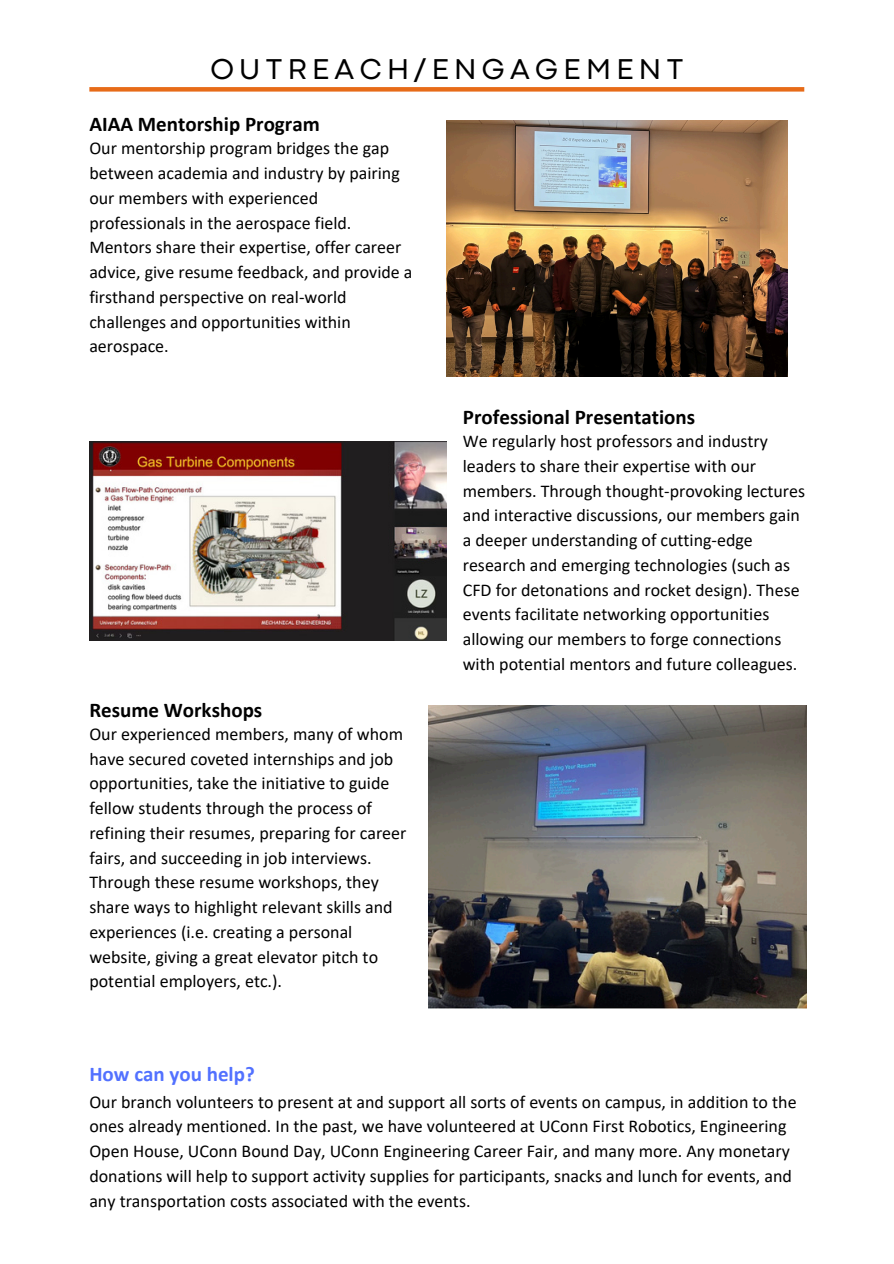
<style>
.page{position:relative;width:894px;height:1264px;background:#fff}
.page>*{position:absolute;margin:0;border:0;box-sizing:border-box;transform-origin:0 0}
.t1{font:29.85px "Codec Pro";letter-spacing:.18em;color:#000}
.t2{font:700 21px "Calibri";color:#000}
.t3{font:700 21px "Calibri";color:#5271ff}
.t4{font:18px/24.8px "Calibri";color:#000}
</style>
<div class="page">
<div style="left:89px;top:87px;width:715px;height:5px;background:#e76b18"></div>
<img style="left:428px;top:705px;width:378px;height:303px">
<img style="left:89px;top:441px;width:357px;height:200px">
<img style="left:446px;top:121px;width:341px;height:255px">
<h1 class="t1" style="left:210px;top:58px;width:474px">OUTREACH/ENGAGEMENT</h1>
<h2 class="t2" style="left:89px;top:115px;width:232px">AIAA Mentorship Program</h2>
<p class="t4" style="left:89px;top:137px;width:324px">Our mentorship program bridges the gap between academia and industry by pairing our members with experienced professionals in the aerospace field.<br>Mentors share their expertise, offer career advice, give resume feedback, and provide a firsthand perspective on real-world challenges and opportunities within aerospace.</p>
<p class="t2" style="left:89px;top:701px;width:174px">Resume Workshops</p>
<p class="t4" style="left:89px;top:723px;width:318px">Our experienced members, many of whom have secured coveted internships and job opportunities, take the initiative to guide fellow students through the process of refining their resumes, preparing for career fairs, and succeeding in job interviews.<br>Through these resume workshops, they share ways to highlight relevant skills and experiences (i.e. creating a personal website, giving a great elevator pitch to potential employers, etc.).</p>
<p class="t3" style="left:89px;top:1065px;width:167px">How can you help?</p>
<p class="t2" style="left:462px;top:408px;width:234px">Professional Presentations</p>
<h2 class="t4" style="left:462px;top:430px;width:344px">We regularly host professors and industry leaders to share their expertise with our members. Through thought-provoking lectures and interactive discussions, our members gain a deeper understanding of cutting-edge research and emerging technologies (such as CFD for detonations and rocket design). These events facilitate networking opportunities allowing our members to forge connections with potential mentors and future colleagues.</h2>
<h2 class="t4" style="left:89px;top:1090px;width:708px">Our branch volunteers to present at and support all sorts of events on campus, in addition to the ones already mentioned. In the past, we have volunteered at UConn First Robotics, Engineering Open House, UConn Bound Day, UConn Engineering Career Fair, and many more. Any monetary donations will help to support activity supplies for participants, snacks and lunch for events, and any transportation costs associated with the events.</h2>
</div>
